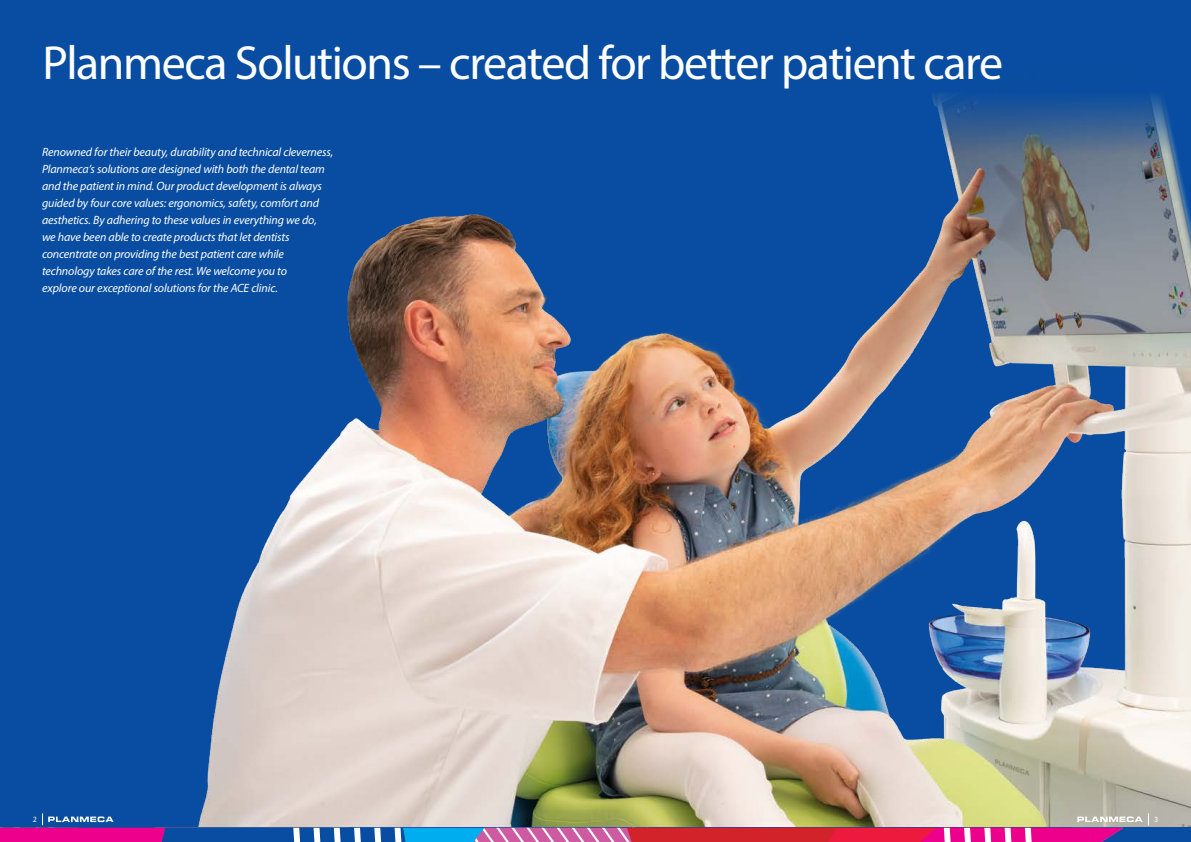
<style>
.page{position:relative;width:1191px;height:842px;background:#fff}
.page>*{position:absolute;margin:0;border:0;box-sizing:border-box;transform-origin:0 0}
.t1{font:48px "Myriad Pro";letter-spacing:-.03em;color:#fff}
.t2{font:italic 12px/17px "Myriad Pro";letter-spacing:-.01em;color:#fff}
.t3{font:8px "Myriad Pro";color:#fff}
</style>
<div class="page">
<div style="left:0;top:0;width:1191px;height:814px;background:#084da1"></div>
<img style="left:113px;top:74px;width:1078px;height:754px">
<div style="left:0;top:828px;width:1191px;height:14px;background:#084da1"></div>
<svg style="left:0;top:814px;width:1142px;height:28px;background:#a47595"></svg>
<h1 class="t1" style="left:43px;top:33px;width:962px">Planmeca Solutions – created for better patient care</h1>
<p class="t2" style="left:42px;top:144px;width:293px">Renowned for their beauty, durability and technical cleverness, Planmeca’s solutions are designed with both the dental team and the patient in mind. Our product development is always guided by four core values: ergonomics, safety, comfort and aesthetics. By adhering to these values in everything we do, we have been able to create products that let dentists concentrate on providing the best patient care while technology takes care of the rest. We welcome you to<br>explore our exceptional solutions for the ACE clinic.</p>
<p class="t3" style="left:33px;top:815px;width:6px">2</p>
<p class="t3" style="left:1154px;top:815px;width:6px">3</p>
</div>
